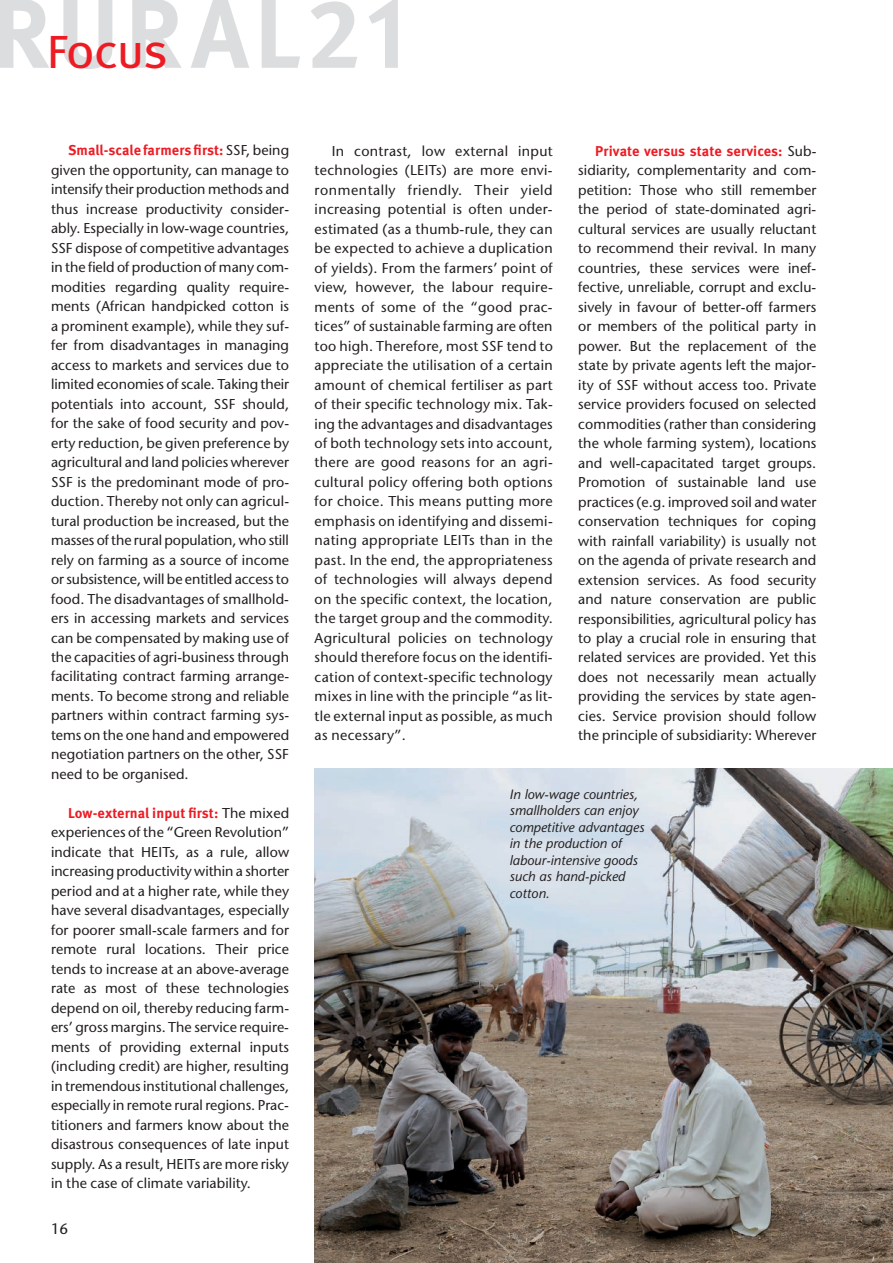
<style>
.page{position:relative;width:893px;height:1263px;background:#fff}
.page>*{position:absolute;margin:0;border:0;box-sizing:border-box;transform-origin:0 0}
.t1{font:46.5px "Meta Pro";letter-spacing:-.04em;color:#ed1c24}
.t2{font:15px "Stone Sans";color:#231f20}
.t3{font:14.25px/19.5px "Stone Sans";letter-spacing:.005em;color:#231f20;text-align:justify}
.t4{font:700 14.25px "Meta Pro";letter-spacing:.005em;color:#ed1c24}
.t5{font:italic 13.5px/16.5px "Stone Sans";color:#231f20}
.s1{font-family:"Stone Sans";font-weight:400;color:#231f20}
</style>
<div class="page">
<svg style="left:63px;top:0;width:49px;height:69px"></svg>
<svg style="left:191px;top:0;width:58px;height:68px"></svg>
<svg style="left:262px;top:0;width:38px;height:68px"></svg>
<svg style="left:311px;top:1px;width:46px;height:67px"></svg>
<svg style="left:369px;top:0;width:29px;height:68px"></svg>
<svg style="left:0;top:0;width:49px;height:68px"></svg>
<svg style="left:132px;top:0;width:50px;height:68px"></svg>
<img style="left:315px;top:769px;width:578px;height:494px">
<h1 class="t1" style="left:47px;top:22px;width:123px">Focus</h1>
<p class="t4" style="left:68px;top:141px;width:223px">Small-scale farmers first: <span class="s1">SSF, being</span></p>
<p class="t3" style="left:51px;top:160px;width:240px">given the opportunity, can manage to intensify their production methods and thus increase productivity consider&shy;ably. Especially in low-wage countries, SSF dispose of competitive advantages in the field of production of many com&shy;modities regarding quality require&shy;ments (African handpicked cotton is a prominent example), while they suf&shy;fer from disadvantages in managing access to markets and services due to limited economies of scale. Taking their potentials into account, SSF should, for the sake of food security and pov&shy;erty reduction, be given preference by agricultural and land policies wherever SSF is the predominant mode of pro&shy;duction. Thereby not only can agricul&shy;tural production be increased, but the masses of the rural population, who still rely on farming as a source of income or subsistence, will be entitled access to food. The disadvantages of smallhold&shy;ers in accessing markets and services can be compensated by making use of the capacities of agri-business through facilitating contract farming arrange&shy;ments. To become strong and reliable partners within contract farming sys&shy;tems on the one hand and empowered negotiation partners on the other, SSF need to be organised.</p>
<p class="t4" style="left:68px;top:804px;width:223px">Low-external input first: <span class="s1">The mixed</span></p>
<p class="t3" style="left:51px;top:823px;width:240px">experiences of the “Green Revolution” indicate that HEITs, as a rule, allow increasing productivity within a shorter period and at a higher rate, while they have several disadvantages, especially for poorer small-scale farmers and for remote rural locations. Their price tends to increase at an above-average rate as most of these technologies depend on oil, thereby reducing farm&shy;ers’ gross margins. The service require&shy;ments of providing external inputs (including credit) are higher, resulting in tremendous institutional challenges, especially in remote rural regions. Prac&shy;titioners and farmers know about the disastrous consequences of late input supply. As a result, HEITs are more risky in the case of climate variability.</p>
<p class="t2" style="left:51px;top:1220px;width:19px">16</p>
<p class="t3" style="left:315px;top:141px;width:240px;text-indent:17px">In contrast, low external input technologies (LEITs) are more envi&shy;ronmentally friendly. Their yield increasing potential is often under&shy;estimated (as a thumb-rule, they can be expected to achieve a duplication of yields). From the farmers’ point of view, however, the labour require&shy;ments of some of the “good prac&shy;tices” of sustainable farming are often too high. Therefore, most SSF tend to appreciate the utilisation of a certain amount of chemical fertiliser as part of their specific technology mix. Tak&shy;ing the advantages and disadvantages of both technology sets into account, there are good reasons for an agri&shy;cultural policy offering both options for choice. This means putting more emphasis on identifying and dissemi&shy;nating appropriate LEITs than in the past. In the end, the appropriateness of technologies will always depend on the specific context, the location, the target group and the commodity.<br>Agricultural policies on technology should therefore focus on the identifi&shy;cation of context-specific technology mixes in line with the principle “as lit&shy;tle external input as possible, as much as necessary”.</p>
<p class="t4" style="left:595px;top:142px;width:223px">Private versus state services: <span class="s1">Sub-</span></p>
<p class="t3" style="left:578px;top:161px;width:240px">sidiarity, complementarity and com&shy;petition: Those who still remember the period of state-dominated agri&shy;cultural services are usually reluctant to recommend their revival. In many countries, these services were inef&shy;fective, unreliable, corrupt and exclu&shy;sively in favour of better-off farmers or members of the political party in power. But the replacement of the state by private agents left the major&shy;ity of SSF without access too. Private service providers focused on selected commodities (rather than considering the whole farming system), locations and well-capacitated target groups.<br>Promotion of sustainable land use practices (e.g. improved soil and water conservation techniques for coping with rainfall variability) is usually not on the agenda of private research and extension services. As food security and nature conservation are public responsibilities, agricultural policy has to play a crucial role in ensuring that related services are provided. Yet this does not necessarily mean actually providing the services by state agen&shy;cies. Service provision should follow the principle of subsidiarity: Wherever</p>
<p class="t5" style="left:510px;top:786px;width:136px">In low-wage countries, smallholders can enjoy competitive advantages in the production of labour-intensive goods such as hand-picked cotton.</p>
</div>
